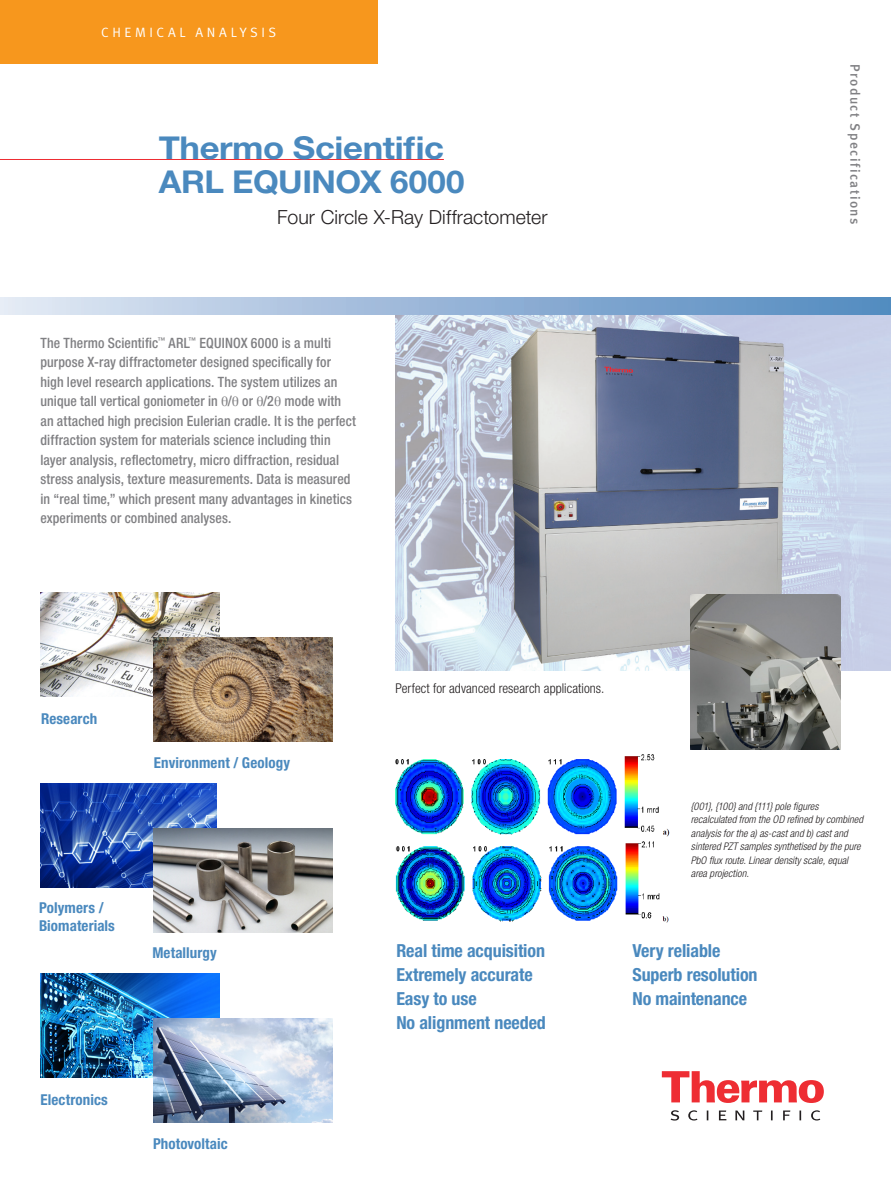
<style>
.page{position:relative;width:891px;height:1188px;background:#fff}
.page>*{position:absolute;margin:0;border:0;box-sizing:border-box;transform-origin:0 0}
.Main_Product_Name_He{font:700 31.5px/34.5px "Helvetica Neue LT Std";letter-spacing:-.01em;color:#4a89be;scale:1.1 1}
.Main_Subhead{font:300 19.5px "Helvetica Neue LT Std";letter-spacing:.005em;color:#231f20}
.Callout{font:700 condensed 18px "Helvetica Neue LT Std";letter-spacing:-.005em;color:#4a89be}
.Sub_Head_1_Blue{font:700 condensed 15px/18px "Helvetica Neue";letter-spacing:.005em;color:#4a89be}
.Introduction_Copy{font:500 condensed 14.25px/19.5px "Helvetica Neue LT Std";letter-spacing:.005em;color:#808083}
.Body_copy{font:300 condensed 13.5px "Helvetica Neue";letter-spacing:.005em;color:#231f20}
.Document_Type{font:13.5px "Meta Medium LF";letter-spacing:.105em;color:#808083}
.Product_Category{font:13.5px "Meta Normal LF";letter-spacing:.265em;color:#fff}
.Footnote-Patent-Or_T{font:italic 300 condensed 10.5px/13.5px "Helvetica Neue LT Std";letter-spacing:.005em;color:#231f20}
</style>
<div class="page">
<hr style="left:0;top:159px;width:444px;height:1px;background:#ee2d33">
<svg style="left:662px;top:1071px;width:162px;height:32px"></svg>
<svg style="left:671px;top:1110px;width:149px;height:11px"></svg>
<div style="left:0;top:0;width:377px;height:64px;background:#f7971d"></div>
<img style="left:395px;top:315px;width:496px;height:355px">
<img style="left:40px;top:592px;width:180px;height:105px">
<img style="left:154px;top:638px;width:179px;height:104px">
<img style="left:40px;top:784px;width:176px;height:104px">
<img style="left:41px;top:974px;width:179px;height:104px">
<img style="left:153px;top:828px;width:179px;height:104px">
<img style="left:153px;top:1018px;width:180px;height:104px">
<div style="left:0;top:297px;width:891px;height:18px;background:linear-gradient(to right,#e2e7f3,#5087be)"></div>
<img style="left:691px;top:595px;width:149px;height:154px">
<img style="left:395px;top:754px;width:275px;height:169px">
<p class="Product_Category" style="left:101px;top:24px;width:176px">CHEMICAL ANALYSIS</p>
<p class="Main_Product_Name_He" style="left:159px;top:130px;width:279px">Thermo Scientific<br>ARL EQUINOX 6000</p>
<p class="Main_Subhead" style="left:277px;top:205px;width:272px">Four Circle X-Ray Diffractometer</p>
<p class="Introduction_Copy" style="left:40px;top:333px;width:317px">The Thermo Scientific<sup>™</sup> ARL<sup>™</sup> EQUINOX 6000 is a multi purpose X-ray diffractometer designed specifically for high level research applications. The system utilizes an unique tall vertical goniometer in / or /2 mode with an attached high precision Eulerian cradle. It is the perfect diffraction system for materials science including thin layer analysis, reflectometry, micro diffraction, residual stress analysis, texture measurements. Data is measured in “real time,” which present many advantages in kinetics experiments or combined analyses.</p>
<p class="Document_Type" style="left:863px;top:64px;width:162px;rotate:90deg">Product Specifications</p>
<p class="Sub_Head_1_Blue" style="left:41px;top:710px;width:58px">Research</p>
<p class="Sub_Head_1_Blue" style="left:154px;top:753px;width:138px">Environment / Geology</p>
<p class="Sub_Head_1_Blue" style="left:39px;top:899px;width:77px">Polymers /<br>Biomaterials</p>
<p class="Sub_Head_1_Blue" style="left:152px;top:944px;width:66px">Metallurgy</p>
<p class="Sub_Head_1_Blue" style="left:40px;top:1090px;width:69px">Electronics</p>
<p class="Sub_Head_1_Blue" style="left:153px;top:1135px;width:76px">Photovoltaic</p>
<p class="Body_copy" style="left:395px;top:680px;width:211px">Perfect for advanced research applications.</p>
<p class="Callout" style="left:396px;top:939px;width:150px">Real time acquisition</p>
<p class="Callout" style="left:396px;top:963px;width:138px">Extremely accurate</p>
<p class="Callout" style="left:396px;top:987px;width:82px">Easy to use</p>
<p class="Callout" style="left:396px;top:1011px;width:151px">No alignment needed</p>
<p class="Footnote-Patent-Or_T" style="left:691px;top:800px;width:174px">{001}, {100} and {111} pole figures recalculated from the OD refined by combined analysis for the a) as-cast and b) cast and sintered PZT samples synthetised by the pure PbO flux route. Linear density scale, equal area projection.</p>
<p class="Callout" style="left:632px;top:939px;width:90px">Very reliable</p>
<p class="Callout" style="left:632px;top:963px;width:127px">Superb resolution</p>
<p class="Callout" style="left:632px;top:987px;width:116px">No maintenance</p>
</div>
